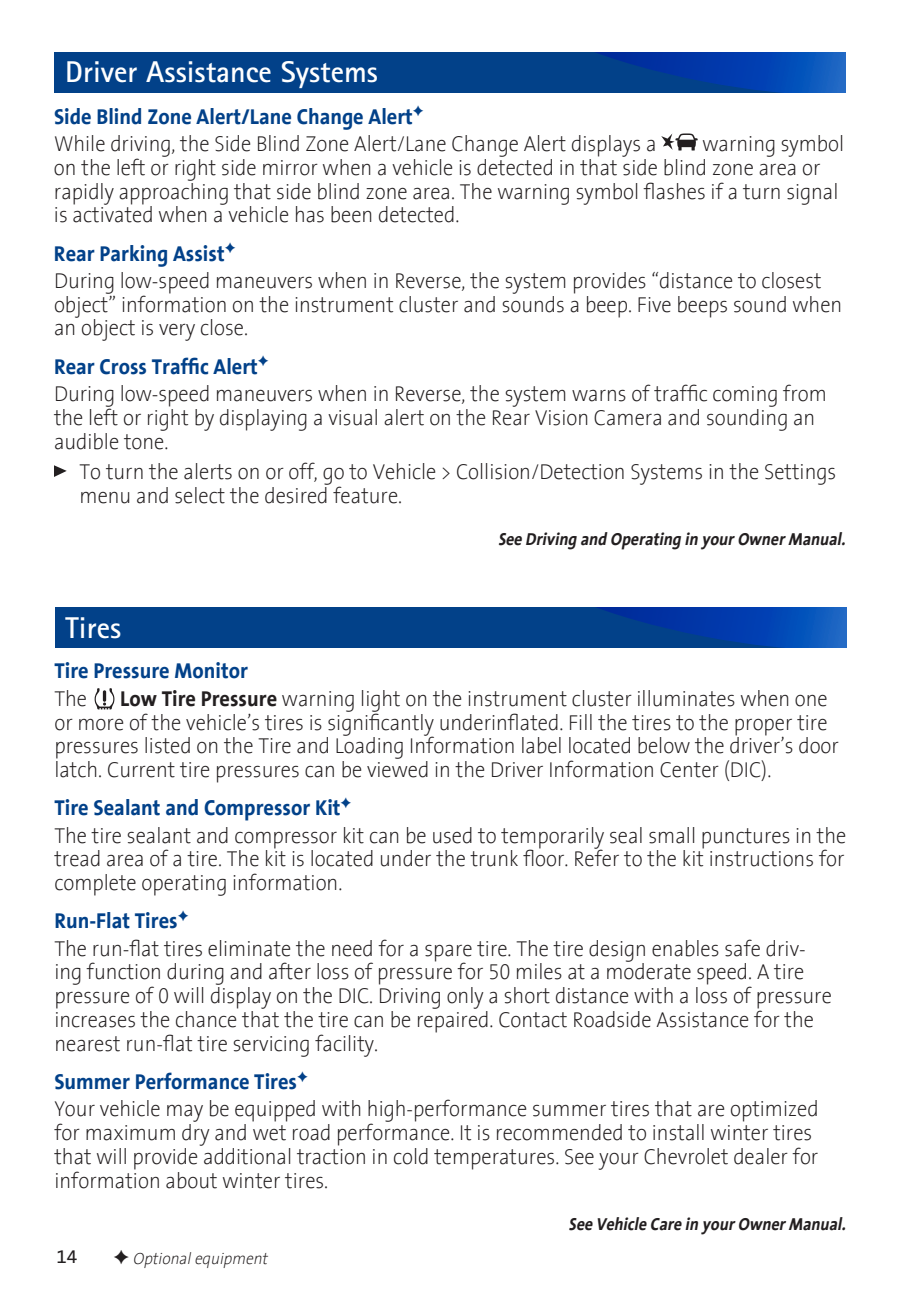
<style>
.page{position:relative;width:900px;height:1297px;background:#fff}
.page>*{position:absolute;margin:0;border:0;box-sizing:border-box;transform-origin:0 0}
.t1{font:700 30px "Agfa Rotis Sans Serif";color:#fff}
.t2{font:300 21.75px/23.8px "GM Sans";color:#231f20;scale:.92 1}
.t3{font:700 21.75px "GM Sans";color:#024189;scale:.92 1}
.t4{font:18.75px "GM Sans";color:#231f20}
.t5{font:italic 700 17.5px "GM Sans";color:#231f20;scale:.9 1}
.t6{font:italic 300 16.25px "GM Sans";color:#231f20;scale:.95 1}
.s1{font-weight:700}
</style>
<div class="page">
<div style="left:54px;top:52px;width:792px;height:40px;background:#024189"></div>
<svg style="left:595px;top:52px;width:251px;height:40px"></svg>
<div style="left:55px;top:607px;width:792px;height:40px;background:#024189"></div>
<svg style="left:596px;top:607px;width:251px;height:40px"></svg>
<svg style="left:95px;top:688px;width:19px;height:21px"></svg>
<svg style="left:661px;top:133px;width:37px;height:17px"></svg>
<svg style="left:54px;top:465px;width:13px;height:12px"></svg>
<h1 class="t1" style="left:65px;top:53px;width:314px">Driver Assistance Systems</h1>
<p class="t3" style="left:54px;top:103px;width:392px">Side Blind Zone Alert/Lane Change Alert</p>
<p class="t2" style="left:54px;top:132px;width:656px">While driving, the Side Blind Zone Alert/Lane Change Alert displays a</p>
<p class="t2" style="left:54px;top:132px;width:861px;text-indent:648px">warning symbol on the left or right side mirror when a vehicle is detected in that side blind zone area or rapidly approaching that side blind zone area. The warning symbol flashes if a turn signal is activated when a vehicle has been detected.</p>
<p class="t3" style="left:54px;top:240px;width:187px">Rear Parking Assist</p>
<p class="t2" style="left:54px;top:269px;width:858px">During low-speed maneuvers when in Reverse, the system provides “distance to closest object” information on the instrument cluster and sounds a beep. Five beeps sound when an object is very close.</p>
<p class="t3" style="left:54px;top:353px;width:223px">Rear Cross Traffic Alert</p>
<p class="t2" style="left:54px;top:382px;width:842px">During low-speed maneuvers when in Reverse, the system warns of traffic coming from the left or right by displaying a visual alert on the Rear Vision Camera and sounding an audible tone.</p>
<p class="t2" style="left:80px;top:460px;width:824px">To turn the alerts on or off, go to Vehicle &gt; Collision/Detection Systems in the Settings menu and select the desired feature.</p>
<p class="t5" style="left:499px;top:529px;width:387px">See Driving and Operating in your Owner Manual.</p>
<h1 class="t1" style="left:66px;top:608px;width:57px">Tires</h1>
<p class="t3" style="left:54px;top:658px;width:212px">Tire Pressure Monitor</p>
<p class="t2" style="left:54px;top:686px;width:37px">The</p>
<p class="t2" style="left:54px;top:686px;width:854px;text-indent:66px"><span class="s1">Low Tire Pressure</span> warning light on the instrument cluster illuminates when one or more of the vehicle’s tires is significantly underinflated. Fill the tires to the proper tire pressures listed on the Tire and Loading Information label located below the driver’s door latch. Current tire pressures can be viewed in the Driver Information Center (DIC).</p>
<p class="t3" style="left:54px;top:794px;width:313px">Tire Sealant and Compressor Kit</p>
<p class="t2" style="left:54px;top:823px;width:862px;text-align:justify">The tire sealant and compressor kit can be used to temporarily seal small punctures in the tread area of a tire. The kit is located under the trunk floor. Refer to the kit instructions for complete operating information.</p>
<p class="t3" style="left:54px;top:907px;width:136px">Run-Flat Tires</p>
<p class="t2" style="left:54px;top:936px;width:847px">The run-flat tires eliminate the need for a spare tire. The tire design enables safe driv&shy;ing function during and after loss of pressure for 50 miles at a moderate speed. A tire pressure of 0 will display on the DIC. Driving only a short distance with a loss of pressure increases the chance that the tire can be repaired. Contact Roadside Assistance for the nearest run-flat tire servicing facility.</p>
<p class="t3" style="left:54px;top:1068px;width:265px">Summer Performance Tires</p>
<p class="t2" style="left:54px;top:1096px;width:832px">Your vehicle may be equipped with high-performance summer tires that are optimized for maximum dry and wet road performance. It is recommended to install winter tires that will provide additional traction in cold temperatures. See your Chevrolet dealer for information about winter tires.</p>
<p class="t5" style="left:569px;top:1213px;width:309px">See Vehicle Care in your Owner Manual.</p>
<p class="t6" style="left:134px;top:1248px;width:143px">Optional equipment</p>
<p class="t4" style="left:57px;top:1245px;width:22px">14</p>
</div>
